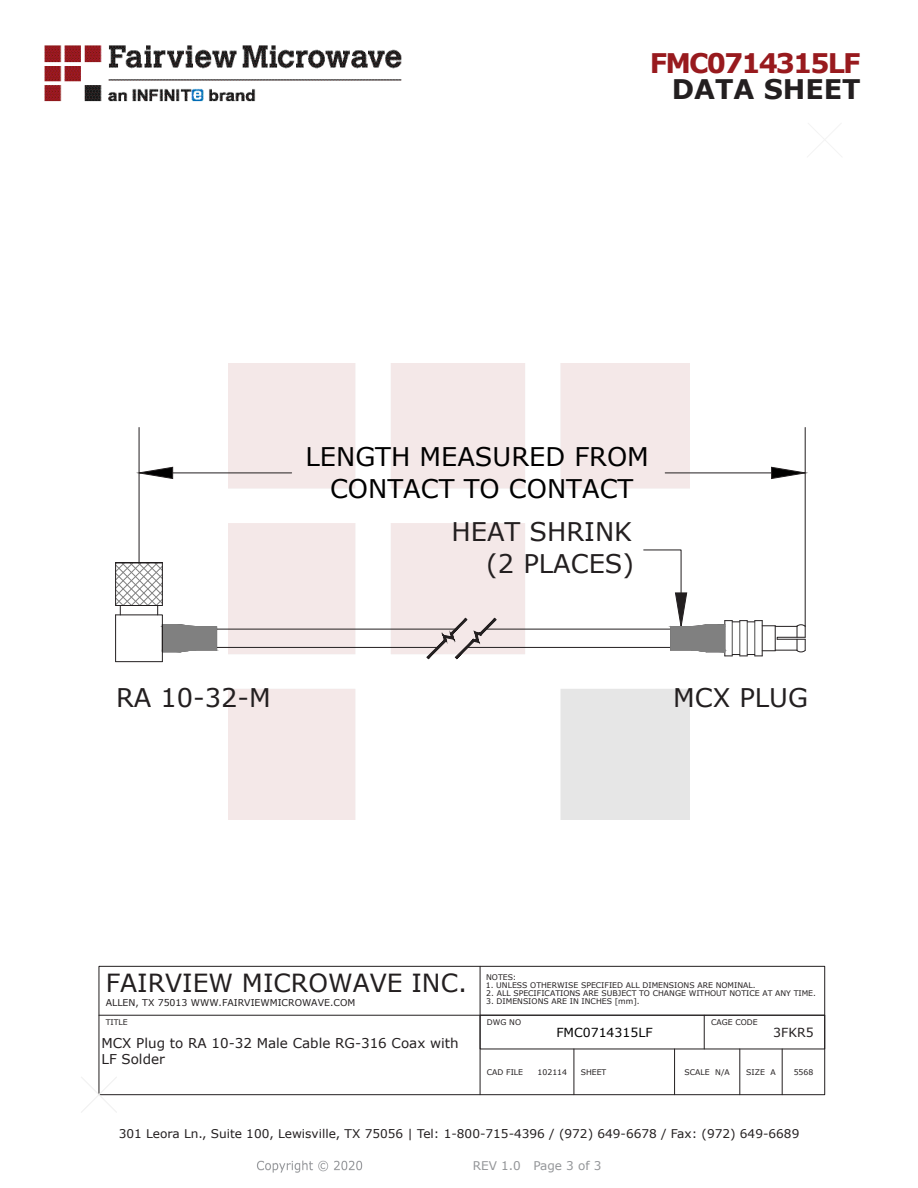
<style>
.page{position:relative;width:918px;height:1188px;background:#fff}
.page>*{position:absolute;margin:0;border:0;box-sizing:border-box;transform-origin:0 0}
.FM{font:700 27px "Verdana";letter-spacing:-.07em;color:#981a1e}
.t1{font:700 27px "Verdana";color:#231f20}
.t2{font:25.65px/32px "Verdana";color:#231f20;text-align:right}
.t3{font:25.65px/31.7px "Verdana";color:#000;text-align:center}
.t4{font:25.05px "Verdana";color:#231f20}
.FM-2{font:13.5px/16.2px "Verdana";color:#231f20}
.t5{font:12.45px "Verdana";color:#000}
.t6{font:12.45px "Verdana";color:#231f20}
.t7{font:12px "Verdana";color:#231f20}
.REV_Info{font:12px "Verdana";color:#939598}
.t8{font:9.3px "Verdana";color:#231f20}
.t9{font:7.8px "Verdana";color:#231f20}
</style>
<div class="page">
<img style="left:44px;top:45px;width:358px;height:57px">
<img style="left:257px;top:1160px;width:106px;height:13px">
<div style="left:98px;top:966px;width:727px;height:129px;border:1px solid #231f20"></div>
<hr style="left:99px;top:1015px;width:726px;height:1px;background:#231f20">
<hr style="left:480px;top:966px;width:1px;height:129px;background:#231f20">
<div style="left:480px;top:1015px;width:345px;height:34px;border:1px solid #231f20"></div>
<hr style="left:704px;top:1015px;width:1px;height:34px;background:#231f20">
<hr style="left:573px;top:1049px;width:1px;height:46px;background:#231f20">
<hr style="left:782px;top:1049px;width:1px;height:46px;background:#231f20">
<hr style="left:674px;top:1049px;width:1px;height:46px;background:#231f20">
<hr style="left:739px;top:1049px;width:1px;height:46px;background:#231f20">
<svg style="left:81px;top:1076px;width:36px;height:37px"></svg>
<svg style="left:808px;top:123px;width:34px;height:34px"></svg>
<svg style="left:426px;top:618px;width:71px;height:41px;background:#d6cdcd"></svg>
<hr style="left:467px;top:647px;width:204px;height:1px;background:#231f20">
<hr style="left:485px;top:629px;width:186px;height:1px;background:#231f20">
<hr style="left:217px;top:647px;width:221px;height:1px;background:#231f20">
<hr style="left:217px;top:629px;width:239px;height:1px;background:#231f20">
<svg style="left:643px;top:549px;width:163px;height:107px"></svg>
<svg style="left:115px;top:562px;width:102px;height:101px"></svg>
<hr style="left:139px;top:428px;width:1px;height:135px;background:#231f20">
<hr style="left:805px;top:428px;width:1px;height:198px;background:#231f20">
<hr style="left:173px;top:472px;width:119px;height:1px;background:#231f20">
<hr style="left:665px;top:472px;width:107px;height:1px;background:#231f20">
<svg style="left:138px;top:467px;width:35px;height:12px"></svg>
<svg style="left:771px;top:467px;width:35px;height:12px"></svg>
<p class="FM" style="left:650px;top:44px;width:213px">FMC0714315LF</p>
<p class="t1" style="left:672px;top:70px;width:191px">DATA SHEET</p>
<p class="t3" style="left:306px;top:441px;width:345px">LENGTH MEASURED FROM<br>CONTACT TO CONTACT</p>
<p class="t2" style="left:451px;top:515px;width:184px">HEAT SHRINK (2 PLACES)</p>
<p class="t2" style="left:116px;top:681px;width:156px">RA 10-32-M</p>
<p class="t2" style="left:673px;top:681px;width:136px">MCX PLUG</p>
<p class="t4" style="left:106px;top:966px;width:363px">FAIRVIEW MICROWAVE INC.</p>
<p class="t8" style="left:106px;top:996px;width:251px">ALLEN, TX 75013 WWW.FAIRVIEWMICROWAVE.COM</p>
<p class="t9" style="left:106px;top:1016px;width:24px">TITLE</p>
<p class="FM-2" style="left:102px;top:1035px;width:359px">MCX Plug to RA 10-32 Male Cable RG-316 Coax with<br>LF Solder</p>
<p class="t9" style="left:486px;top:971px;width:32px">NOTES:</p>
<p class="t9" style="left:486px;top:979px;width:271px">1. UNLESS OTHERWISE SPECIFIED ALL DIMENSIONS ARE NOMINAL.</p>
<p class="t9" style="left:486px;top:988px;width:331px">2. ALL SPECIFICATIONS ARE SUBJECT TO CHANGE WITHOUT NOTICE AT ANY TIME.</p>
<p class="t9" style="left:486px;top:996px;width:155px">3. DIMENSIONS ARE IN INCHES [mm].</p>
<p class="t9" style="left:487px;top:1016px;width:36px">DWG NO</p>
<p class="t9" style="left:711px;top:1016px;width:48px">CAGE CODE</p>
<p class="t5" style="left:556px;top:1023px;width:98px">FMC0714315LF</p>
<p class="t6" style="left:773px;top:1023px;width:42px">3FKR5</p>
<p class="t9" style="left:487px;top:1067px;width:38px">CAD FILE</p>
<p class="t9" style="left:538px;top:1067px;width:31px">102114</p>
<p class="t9" style="left:685px;top:1067px;width:47px">SCALE N/A</p>
<p class="t9" style="left:746px;top:1067px;width:31px">SIZE A</p>
<p class="t9" style="left:794px;top:1067px;width:21px">5568</p>
<p class="t9" style="left:581px;top:1067px;width:27px">SHEET</p>
<h3 class="t7" style="left:119px;top:1125px;width:682px">301 Leora Ln., Suite 100, Lewisville, TX 75056 | Tel: 1-800-715-4396 / (972) 649-6678 / Fax: (972) 649-6689</h3>
<p class="REV_Info" style="left:473px;top:1157px;width:130px">REV 1.0 Page 3 of 3</p>
</div>
